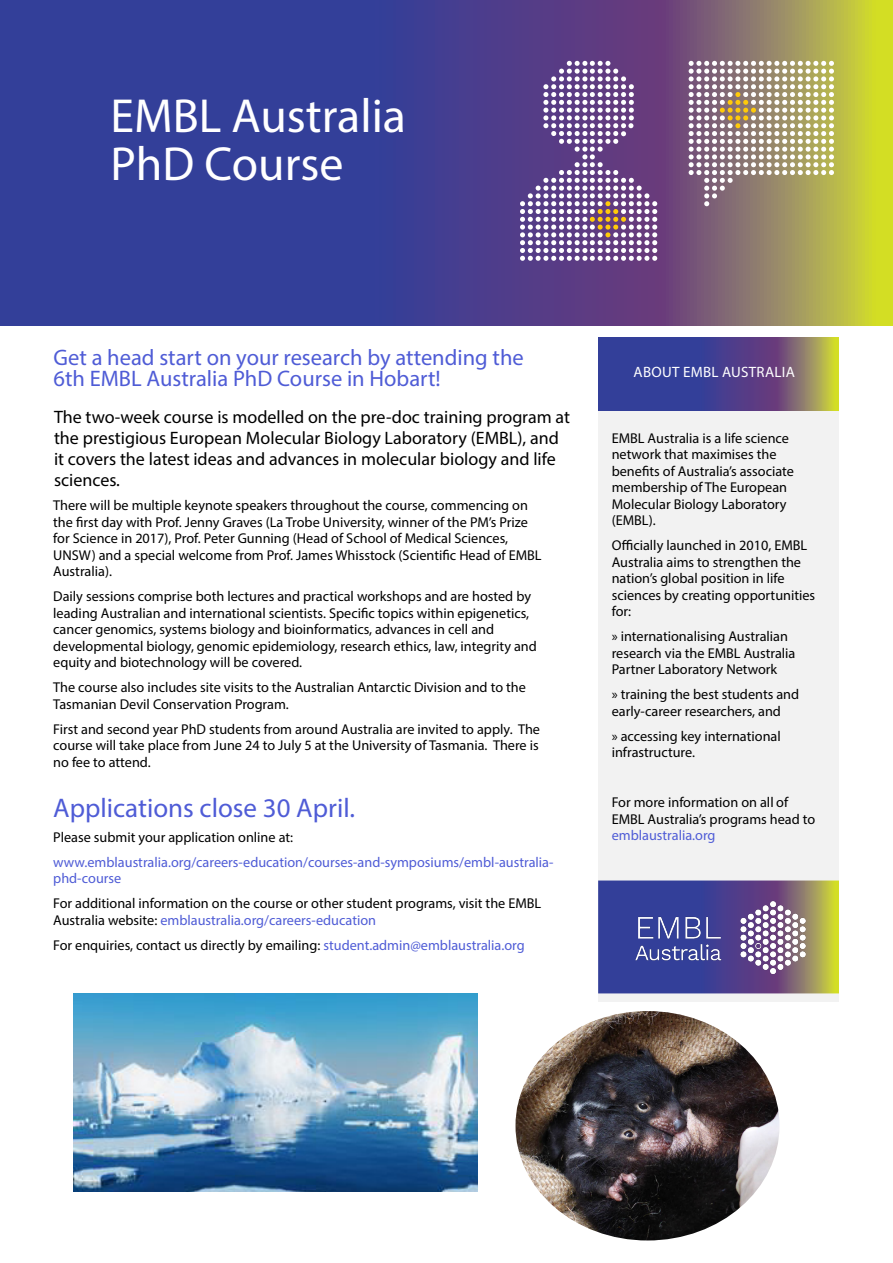
<style>
.page{position:relative;width:893px;height:1263px;background:#fff}
.page>*{position:absolute;margin:0;border:0;box-sizing:border-box;transform-origin:0 0}
.Heading_01{font:48px/48px "Myriad Pro";color:#fff}
.Body_Copy{font:27px "Myriad Pro";color:#4f5cd6}
.Subheading{font:22.5px/21px "Myriad Pro";color:#4f5cd6}
.Body_Copy-2{font:18px/21px "Myriad Pro";color:#000}
.About_EMBL{font:16.5px "Myriad Pro";letter-spacing:.02em;color:#fff}
.About_EMBL-2{font:15px "Myriad Pro";letter-spacing:.02em;color:#fff}
.Body_Copy-3{font:14.25px/16.5px "Myriad Pro";color:#000}
.Body_Copy-4{font:14.25px/16.5px "Myriad Pro";color:#4f5cd6}
.s1{color:#4f5cd6}
</style>
<div class="page">
<div style="left:598px;top:411px;width:241px;height:591px;background:#f2f2f2"></div>
<svg style="left:598px;top:880px;width:241px;height:113px;background:#63637f"></svg>
<svg style="left:598px;top:338px;width:241px;height:73px;background:#575284"></svg>
<svg style="left:0;top:0;width:893px;height:325px;background:#525187"></svg>
<svg style="left:520px;top:61px;width:137px;height:200px"></svg>
<svg style="left:689px;top:61px;width:145px;height:145px"></svg>
<img style="left:74px;top:993px;width:404px;height:198px">
<img style="left:515px;top:1011px;width:264px;height:229px">
<img style="left:610px;top:891px;width:220px;height:93px">
<p class="Heading_01" style="left:111px;top:91px;width:297px">EMBL Australia<br>PhD Course</p>
<p class="Subheading" style="left:54px;top:347px;width:472px">Get a head start on your research by attending the<br>6th EMBL Australia PhD Course in Hobart!</p>
<p class="Body_Copy-2" style="left:54px;top:406px;width:518px">The two-week course is modelled on the pre-doc training program at the prestigious European Molecular Biology Laboratory (EMBL), and it covers the latest ideas and advances in molecular biology and life sciences.</p>
<p class="Body_Copy-3" style="left:53px;top:497px;width:490px">There will be multiple keynote speakers throughout the course, commencing on the first day with Prof. Jenny Graves (La Trobe University, winner of the PM’s Prize for Science in 2017), Prof. Peter Gunning (Head of School of Medical Sciences, UNSW) and a special welcome from Prof. James Whisstock (Scientific Head of EMBL Australia).</p>
<p class="Body_Copy-3" style="left:53px;top:588px;width:485px">Daily sessions comprise both lectures and practical workshops and are hosted by leading Australian and international scientists. Specific topics within epigenetics, cancer genomics, systems biology and bioinformatics, advances in cell and developmental biology, genomic epidemiology, research ethics, law, integrity and equity and biotechnology will be covered.</p>
<p class="Body_Copy-3" style="left:53px;top:679px;width:474px">The course also includes site visits to the Australian Antarctic Division and to the<br>Tasmanian Devil Conservation Program.</p>
<p class="Body_Copy-3" style="left:53px;top:720px;width:488px;text-align:justify">First and second year PhD students from around Australia are invited to apply. The course will take place from June 24 to July 5 at the University of Tasmania. There is no fee to attend.</p>
<p class="Body_Copy" style="left:53px;top:791px;width:303px">Applications close 30 April.</p>
<p class="Body_Copy-3" style="left:53px;top:828px;width:241px">Please submit your application online at:</p>
<p class="Body_Copy-4" style="left:53px;top:853px;width:502px">www.emblaustralia.org/careers-education/courses-and-symposiums/embl-australia&shy;phd-course</p>
<p class="Body_Copy-3" style="left:53px;top:895px;width:490px">For additional information on the course or other student programs, visit the EMBL<br>Australia website: <span class="s1">emblaustralia.org/careers-education</span></p>
<p class="Body_Copy-3" style="left:53px;top:936px;width:473px">For enquiries, contact us directly by emailing: <span class="s1">student.admin@emblaustralia.org</span></p>
<p class="About_EMBL" style="left:607px;top:360px;width:179px">ABOUT EMBL AUSTRALIA</p>
<p class="About_EMBL-2" style="left:634px;top:363px;width:163px">ABOUT EMBL AUSTRALIA</p>
<p class="Body_Copy-3" style="left:612px;top:429px;width:184px">EMBL Australia is a life science network that maximises the benefits of Australia’s associate membership of The European<br>Molecular Biology Laboratory (EMBL).</p>
<p class="Body_Copy-3" style="left:612px;top:537px;width:205px">Officially launched in 2010, EMBL<br>Australia aims to strengthen the nation’s global position in life sciences by creating opportunities for:</p>
<p class="Body_Copy-3" style="left:612px;top:628px;width:185px">» internationalising Australian research via the EMBL Australia<br>Partner Laboratory Network</p>
<p class="Body_Copy-3" style="left:612px;top:686px;width:189px">» training the best students and early-career researchers, and</p>
<p class="Body_Copy-3" style="left:612px;top:727px;width:171px">» accessing key international infrastructure.</p>
<p class="Body_Copy-3" style="left:612px;top:794px;width:205px">For more information on all of<br>EMBL Australia’s programs head to <span class="s1">emblaustralia.org</span></p>
</div>
